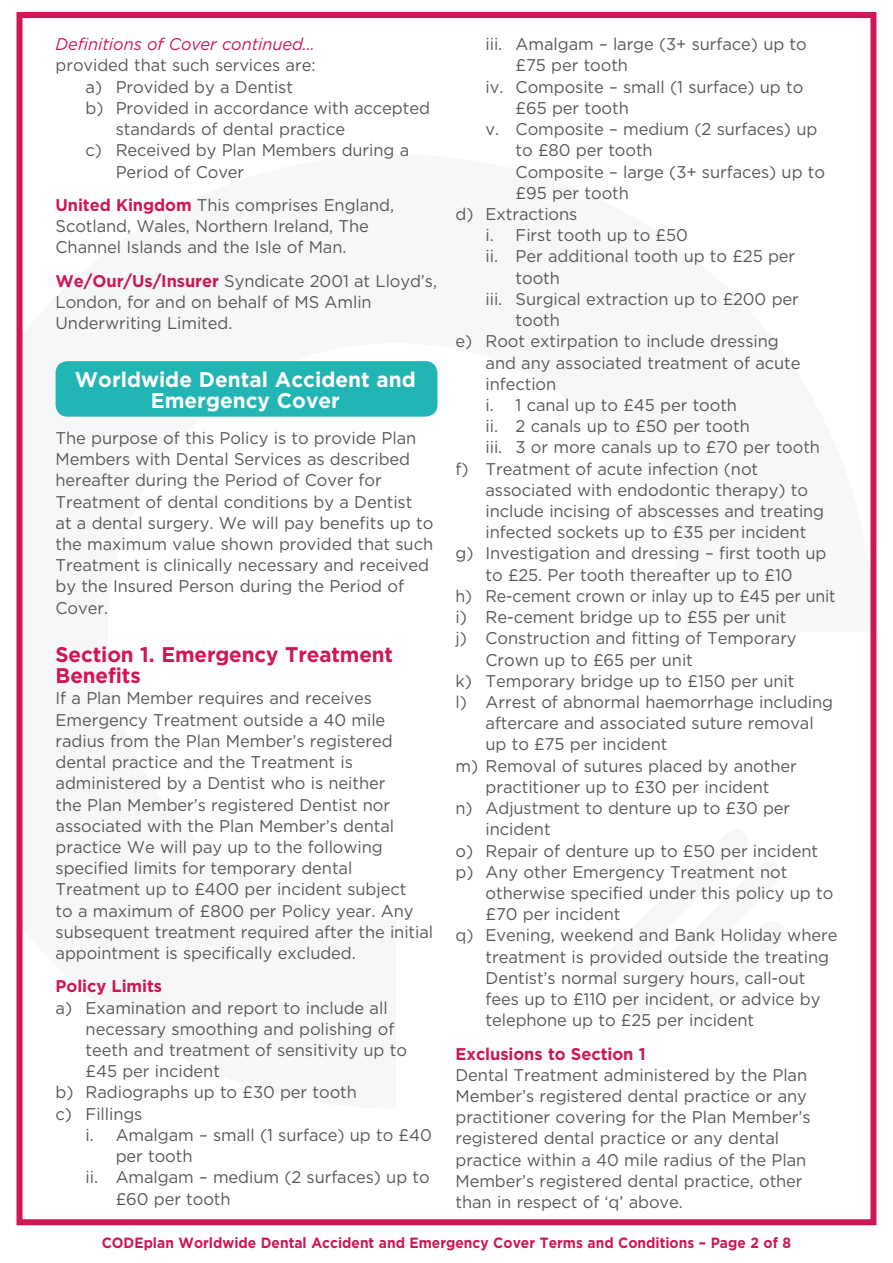
<style>
.page{position:relative;width:893px;height:1263px;background:#fff}
.page>*{position:absolute;margin:0;border:0;box-sizing:border-box;transform-origin:0 0}
.t1{font:700 21.15px/21.1px "Gotham";color:#fff;text-align:center}
.t2{font:700 21.15px/21.1px "Gotham";letter-spacing:-.005em;color:#cf1757}
.t3{font:16.95px/21.1px "Gotham";letter-spacing:-.005em;color:#57585a}
.t4{font:16.95px "Gotham";letter-spacing:-.005em;color:#57585a;scale:.94 1}
.t5{font:700 16.95px "Gotham";letter-spacing:-.005em;color:#cf1757}
.t6{font:italic 16.95px "Gotham";letter-spacing:-.005em;color:#cf1757}
.t7{font:700 14.85px "Gotham";color:#cf1757;scale:.93 1}
.s1{font-weight:700;color:#cf1757}
</style>
<div class="page">
<div style="left:16px;top:12px;width:860px;height:1213px;border:6px solid #cf1757"></div>
<div style="left:56px;top:361px;width:381px;height:56px;background:#21b5b4;border-radius:12px"></div>
<p class="t6" style="left:56px;top:33px;width:261px">Definitions of Cover continued…</p>
<p class="t3" style="left:56px;top:55px;width:261px">provided that such services are:</p>
<p class="t3" style="left:86px;top:76px;width:209px">a) Provided by a Dentist</p>
<p class="t3" style="left:86px;top:97px;width:346px">b) Provided in accordance with accepted</p>
<p class="t3" style="left:116px;top:118px;width:231px">standards of dental practice</p>
<p class="t3" style="left:86px;top:139px;width:325px">c) Received by Plan Members during a</p>
<p class="t3" style="left:116px;top:161px;width:130px">Period of Cover</p>
<p class="t3" style="left:56px;top:194px;width:340px"><span class="s1">United Kingdom</span> This comprises England,<br>Scotland, Wales, Northern Ireland, The<br>Channel Islands and the Isle of Man.</p>
<p class="t3" style="left:56px;top:270px;width:383px"><span class="s1">We/Our/Us/Insurer</span> Syndicate 2001 at Lloyd’s,<br>London, for and on behalf of MS Amlin<br>Underwriting Limited.</p>
<p class="t1" style="left:75px;top:369px;width:342px">Worldwide Dental Accident and<br>Emergency Cover</p>
<p class="t3" style="left:56px;top:427px;width:379px">The purpose of this Policy is to provide Plan Members with Dental Services as described hereafter during the Period of Cover for Treatment of dental conditions by a Dentist<br>at a dental surgery. We will pay benefits up to the maximum value shown provided that such Treatment is clinically necessary and received by the Insured Person during the Period of Cover.</p>
<p class="t2" style="left:56px;top:644px;width:339px">Section 1. Emergency Treatment<br>Benefits</p>
<p class="t3" style="left:56px;top:687px;width:379px">If a Plan Member requires and receives Emergency Treatment outside a 40 mile radius from the Plan Member’s registered dental practice and the Treatment is administered by a Dentist who is neither<br>the Plan Member’s registered Dentist nor associated with the Plan Member’s dental practice We will pay up to the following specified limits for temporary dental Treatment up to £400 per incident subject<br>to a maximum of £800 per Policy year. Any subsequent treatment required after the initial appointment is specifically excluded.</p>
<p class="t5" style="left:56px;top:975px;width:108px">Policy Limits</p>
<p class="t3" style="left:56px;top:997px;width:334px">a) Examination and report to include all</p>
<p class="t3" style="left:86px;top:1018px;width:310px">necessary smoothing and polishing of</p>
<p class="t3" style="left:86px;top:1039px;width:323px">teeth and treatment of sensitivity up to</p>
<p class="t3" style="left:86px;top:1060px;width:136px">£45 per incident</p>
<p class="t3" style="left:56px;top:1081px;width:303px">b) Radiographs up to £30 per tooth</p>
<p class="t3" style="left:56px;top:1103px;width:88px">c) Fillings</p>
<p class="t3" style="left:86px;top:1124px;width:348px">i. Amalgam – small (1 surface) up to £40</p>
<p class="t3" style="left:116px;top:1145px;width:78px">per tooth</p>
<p class="t3" style="left:86px;top:1166px;width:346px">ii. Amalgam – medium (2 surfaces) up to</p>
<p class="t3" style="left:116px;top:1187px;width:116px">£60 per tooth</p>
<p class="t3" style="left:486px;top:33px;width:323px">iii. Amalgam – large (3+ surface) up to</p>
<p class="t3" style="left:516px;top:55px;width:114px">£75 per tooth</p>
<p class="t3" style="left:486px;top:76px;width:319px">iv. Composite – small (1 surface) up to</p>
<p class="t3" style="left:516px;top:97px;width:115px">£65 per tooth</p>
<p class="t3" style="left:486px;top:118px;width:333px">v. Composite – medium (2 surfaces) up</p>
<p class="t3" style="left:516px;top:139px;width:139px">to £80 per tooth</p>
<p class="t3" style="left:516px;top:161px;width:311px">Composite – large (3+ surfaces) up to</p>
<p class="t3" style="left:516px;top:182px;width:115px">£95 per tooth</p>
<p class="t3" style="left:455px;top:203px;width:123px">d) Extractions</p>
<p class="t3" style="left:486px;top:224px;width:204px">i. First tooth up to £50</p>
<p class="t3" style="left:486px;top:245px;width:311px">ii. Per additional tooth up to £25 per</p>
<p class="t3" style="left:516px;top:267px;width:46px">tooth</p>
<p class="t3" style="left:486px;top:288px;width:315px">iii. Surgical extraction up to £200 per</p>
<p class="t3" style="left:516px;top:309px;width:46px">tooth</p>
<p class="t3" style="left:455px;top:330px;width:325px">e) Root extirpation to include dressing</p>
<p class="t3" style="left:486px;top:352px;width:316px">and any associated treatment of acute</p>
<p class="t3" style="left:486px;top:373px;width:72px">infection</p>
<p class="t3" style="left:486px;top:394px;width:253px">i. 1 canal up to £45 per tooth</p>
<p class="t3" style="left:486px;top:415px;width:266px">ii. 2 canals up to £50 per tooth</p>
<p class="t3" style="left:486px;top:436px;width:336px">iii. 3 or more canals up to £70 per tooth</p>
<p class="t3" style="left:455px;top:458px;width:304px">f) Treatment of acute infection (not</p>
<p class="t3" style="left:486px;top:479px;width:324px">associated with endodontic therapy) to</p>
<p class="t3" style="left:486px;top:500px;width:340px">include incising of abscesses and treating</p>
<p class="t3" style="left:486px;top:521px;width:322px">infected sockets up to £35 per incident</p>
<p class="t3" style="left:455px;top:542px;width:373px">g) Investigation and dressing – first tooth up</p>
<p class="t3" style="left:486px;top:564px;width:309px">to £25. Per tooth thereafter up to £10</p>
<p class="t4" style="left:455px;top:585px;width:406px">h) Re-cement crown or inlay up to £45 per unit</p>
<p class="t3" style="left:455px;top:606px;width:332px">i) Re-cement bridge up to £55 per unit</p>
<p class="t3" style="left:455px;top:627px;width:343px">j) Construction and fitting of Temporary</p>
<p class="t3" style="left:486px;top:649px;width:209px">Crown up to £65 per unit</p>
<p class="t3" style="left:455px;top:670px;width:340px">k) Temporary bridge up to £150 per unit</p>
<p class="t3" style="left:455px;top:691px;width:379px">l) Arrest of abnormal haemorrhage including</p>
<p class="t3" style="left:486px;top:712px;width:330px">aftercare and associated suture removal</p>
<p class="t3" style="left:486px;top:733px;width:183px">up to £75 per incident</p>
<p class="t3" style="left:455px;top:755px;width:343px">m) Removal of sutures placed by another</p>
<p class="t3" style="left:486px;top:776px;width:285px">practitioner up to £30 per incident</p>
<p class="t3" style="left:455px;top:797px;width:336px">n) Adjustment to denture up to £30 per</p>
<p class="t3" style="left:486px;top:818px;width:67px">incident</p>
<p class="t3" style="left:455px;top:839px;width:364px">o) Repair of denture up to £50 per incident</p>
<p class="t3" style="left:455px;top:861px;width:333px">p) Any other Emergency Treatment not</p>
<p class="t3" style="left:486px;top:882px;width:349px">otherwise specified under this policy up to</p>
<p class="t3" style="left:486px;top:903px;width:136px">£70 per incident</p>
<p class="t3" style="left:455px;top:924px;width:383px">q) Evening, weekend and Bank Holiday where</p>
<p class="t3" style="left:486px;top:946px;width:345px">treatment is provided outside the treating</p>
<p class="t3" style="left:486px;top:967px;width:321px">Dentist’s normal surgery hours, call-out</p>
<p class="t3" style="left:486px;top:988px;width:336px">fees up to £110 per incident, or advice by</p>
<p class="t3" style="left:486px;top:1009px;width:270px">telephone up to £25 per incident</p>
<p class="t5" style="left:455px;top:1042px;width:192px">Exclusions to Section 1</p>
<p class="t3" style="left:455px;top:1064px;width:357px">Dental Treatment administered by the Plan Member’s registered dental practice or any practitioner covering for the Plan Member’s registered dental practice or any dental practice within a 40 mile radius of the Plan Member’s registered dental practice, other than in respect of ‘q’ above.</p>
<p class="t7" style="left:102px;top:1233px;width:743px">CODEplan Worldwide Dental Accident and Emergency Cover Terms and Conditions – Page 2 of 8</p>
</div>
